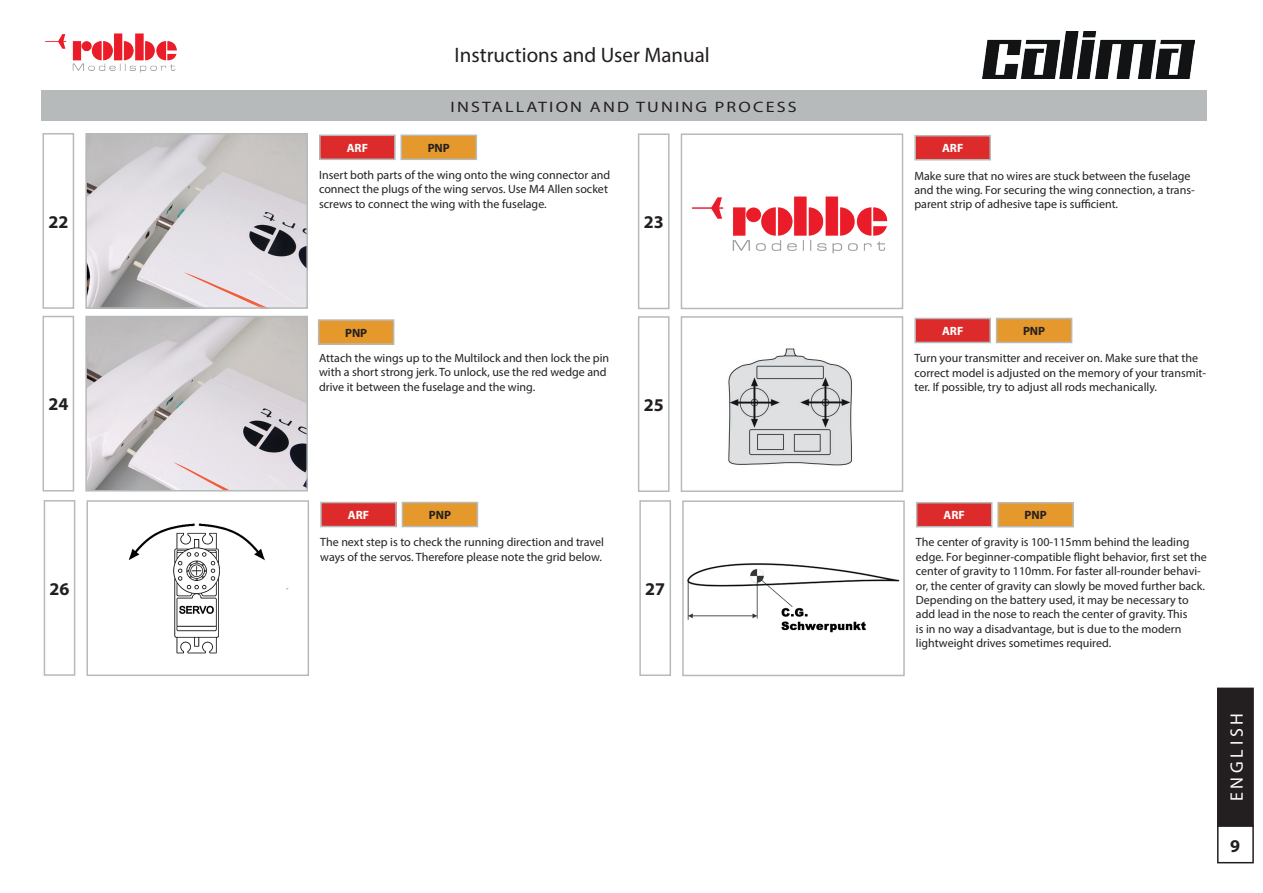
<style>
.page{position:relative;width:1263px;height:893px;background:#fff}
.page>*{position:absolute;margin:0;border:0;box-sizing:border-box;transform-origin:0 0}
.t1{font:21px "Myriad Pro";color:#231f20}
.t2{font:700 18px "Myriad Pro";color:#231f20}
.t3{font:18px "Myriad Pro";letter-spacing:.21em;color:#fff}
.t4{font:15.15px "Myriad Pro";letter-spacing:.12em;color:#231f20;scale:1.19 1}
.t5{font:12px/14.4px "Myriad Pro";color:#231f20}
.t6{font:700 12px "Myriad Pro";color:#fff}
.t7{font:700 12px "Myriad Pro";color:#231f20}
</style>
<div class="page">
<div style="left:1218px;top:688px;width:35px;height:138px;background:#231f20"></div>
<div style="left:1217px;top:688px;width:37px;height:139px;border:2px solid #231f20"></div>
<div style="left:1217px;top:825px;width:37px;height:38px;border:2px solid #231f20"></div>
<img style="left:45px;top:33px;width:132px;height:40px">
<img style="left:983px;top:32px;width:211px;height:47px">
<div style="left:41px;top:90px;width:1165px;height:31px;background:#b7baba"></div>
<div style="left:43px;top:133px;width:31px;height:176px;border:2px solid #b7baba"></div>
<img style="left:88px;top:136px;width:217px;height:170px">
<div style="left:85px;top:133px;width:223px;height:176px;border:2px solid #b7baba"></div>
<div style="left:320px;top:135px;width:75px;height:24px;background:#dd2b2b"></div>
<div style="left:319px;top:135px;width:77px;height:25px;border:2px solid #b7baba"></div>
<div style="left:401px;top:135px;width:75px;height:24px;background:#e5982b"></div>
<div style="left:400px;top:135px;width:77px;height:25px;border:2px solid #b7baba"></div>
<div style="left:43px;top:316px;width:31px;height:175px;border:2px solid #b7baba"></div>
<img style="left:88px;top:319px;width:217px;height:169px">
<div style="left:85px;top:316px;width:223px;height:175px;border:2px solid #b7baba"></div>
<div style="left:319px;top:320px;width:75px;height:24px;background:#e5982b"></div>
<div style="left:318px;top:319px;width:76px;height:26px;border:2px solid #b7baba"></div>
<div style="left:44px;top:500px;width:31px;height:176px;border:2px solid #b7baba"></div>
<img style="left:129px;top:523px;width:160px;height:131px">
<div style="left:87px;top:500px;width:222px;height:176px;border:2px solid #b7baba"></div>
<div style="left:321px;top:502px;width:75px;height:24px;background:#dd2b2b"></div>
<div style="left:320px;top:502px;width:77px;height:25px;border:2px solid #b7baba"></div>
<div style="left:402px;top:502px;width:75px;height:24px;background:#e5982b"></div>
<div style="left:402px;top:502px;width:76px;height:25px;border:2px solid #b7baba"></div>
<div style="left:638px;top:133px;width:31px;height:176px;border:2px solid #b7baba"></div>
<img style="left:692px;top:196px;width:196px;height:58px">
<div style="left:681px;top:133px;width:222px;height:176px;border:2px solid #b7baba"></div>
<div style="left:915px;top:136px;width:75px;height:24px;background:#dd2b2b"></div>
<div style="left:914px;top:135px;width:77px;height:25px;border:2px solid #b7baba"></div>
<div style="left:638px;top:316px;width:31px;height:176px;border:2px solid #b7baba"></div>
<img style="left:728px;top:348px;width:124px;height:118px">
<div style="left:681px;top:316px;width:222px;height:176px;border:2px solid #b7baba"></div>
<div style="left:915px;top:318px;width:75px;height:24px;background:#dd2b2b"></div>
<div style="left:914px;top:318px;width:77px;height:25px;border:2px solid #b7baba"></div>
<div style="left:996px;top:318px;width:76px;height:24px;background:#e5982b"></div>
<div style="left:996px;top:318px;width:76px;height:25px;border:2px solid #b7baba"></div>
<div style="left:639px;top:500px;width:32px;height:176px;border:2px solid #b7baba"></div>
<img style="left:687px;top:563px;width:213px;height:70px">
<div style="left:682px;top:500px;width:223px;height:176px;border:2px solid #b7baba"></div>
<div style="left:917px;top:503px;width:75px;height:24px;background:#dd2b2b"></div>
<div style="left:916px;top:502px;width:76px;height:25px;border:2px solid #b7baba"></div>
<div style="left:998px;top:503px;width:75px;height:24px;background:#e5982b"></div>
<div style="left:997px;top:502px;width:77px;height:25px;border:2px solid #b7baba"></div>
<h1 class="t1" style="left:455px;top:42px;width:257px">Instructions and User Manual</h1>
<p class="t4" style="left:451px;top:97px;width:292px">INSTALLATION AND TUNING PROCESS</p>
<p class="t6" style="left:347px;top:140px;width:23px">ARF</p>
<p class="t7" style="left:428px;top:140px;width:24px">PNP</p>
<p class="t5" style="left:319px;top:168px;width:293px">Insert both parts of the wing onto the wing connector and connect the plugs of the wing servos. Use M4 Allen socket screws to connect the wing with the fuselage.</p>
<p class="t6" style="left:942px;top:140px;width:23px">ARF</p>
<p class="t5" style="left:914px;top:168px;width:282px">Make sure that no wires are stuck between the fuselage and the wing. For securing the wing connection, a trans&shy;parent strip of adhesive tape is sufficient.</p>
<h2 class="t2" style="left:48px;top:210px;width:21px">22</h2>
<h2 class="t2" style="left:644px;top:210px;width:21px">23</h2>
<p class="t7" style="left:345px;top:325px;width:24px">PNP</p>
<p class="t5" style="left:319px;top:350px;width:292px">Attach the wings up to the Multilock and then lock the pin with a short strong jerk. To unlock, use the red wedge and drive it between the fuselage and the wing.</p>
<p class="t6" style="left:942px;top:323px;width:23px">ARF</p>
<p class="t7" style="left:1023px;top:323px;width:24px">PNP</p>
<p class="t5" style="left:914px;top:351px;width:293px">Turn your transmitter and receiver on. Make sure that the correct model is adjusted on the memory of your transmit&shy;ter. If possible, try to adjust all rods mechanically.</p>
<h2 class="t2" style="left:48px;top:393px;width:21px">24</h2>
<h2 class="t2" style="left:644px;top:393px;width:21px">25</h2>
<h2 class="t2" style="left:50px;top:577px;width:21px">26</h2>
<p class="t6" style="left:348px;top:507px;width:23px">ARF</p>
<p class="t7" style="left:429px;top:507px;width:24px">PNP</p>
<p class="t5" style="left:320px;top:535px;width:285px">The next step is to check the running direction and travel ways of the servos. Therefore please note the grid below.</p>
<h2 class="t2" style="left:645px;top:577px;width:21px">27</h2>
<p class="t6" style="left:943px;top:507px;width:23px">ARF</p>
<p class="t7" style="left:1024px;top:507px;width:24px">PNP</p>
<p class="t5" style="left:916px;top:535px;width:292px">The center of gravity is 100-115mm behind the leading edge. For beginner-compatible flight behavior, first set the center of gravity to 110mm. For faster all-rounder behavi&shy;or, the center of gravity can slowly be moved further back.<br>Depending on the battery used, it may be necessary to add lead in the nose to reach the center of gravity. This<br>is in no way a disadvantage, but is due to the modern lightweight drives sometimes required.</p>
<h2 class="t3" style="left:1226px;top:801px;width:90px;rotate:-90deg">ENGLISH</h2>
<h2 class="t2" style="left:1230px;top:834px;width:11px">9</h2>
</div>
